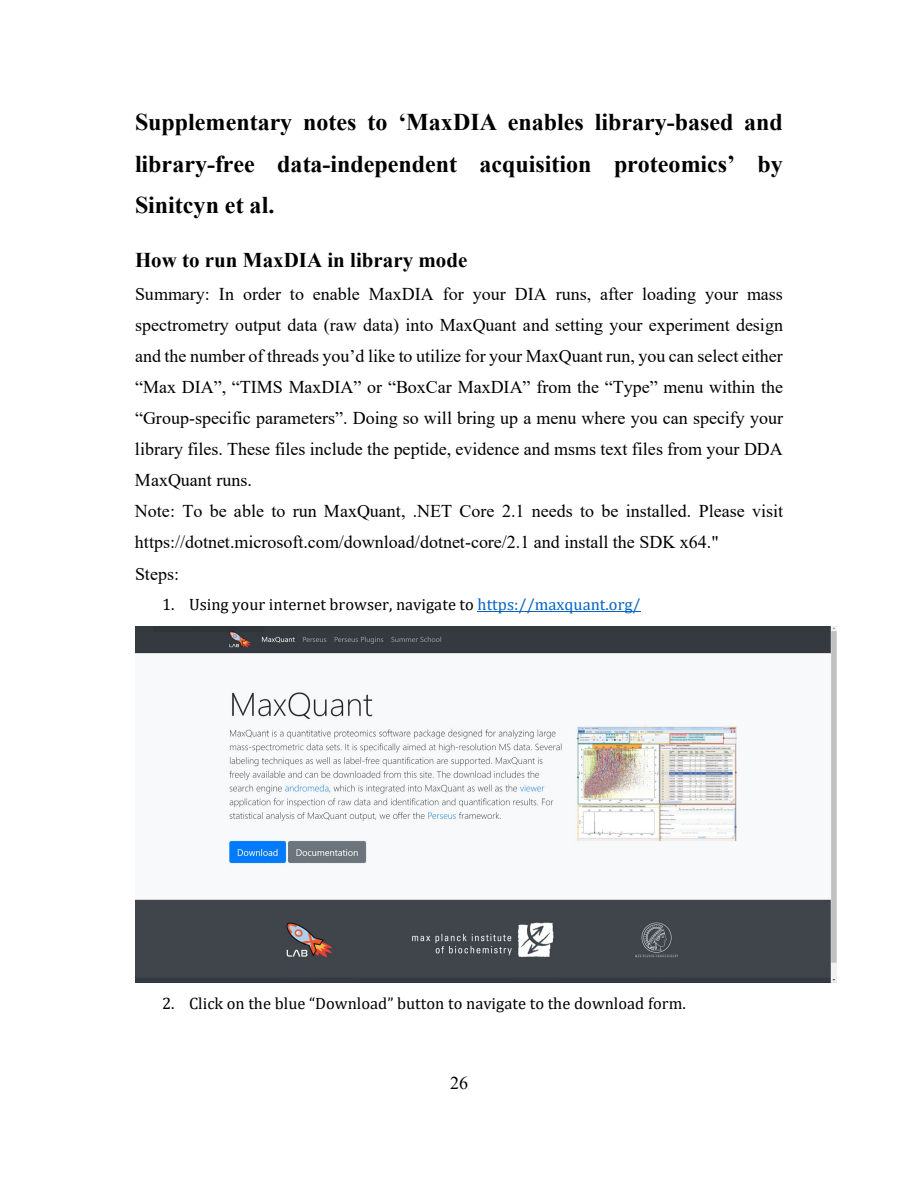
<style>
.page{position:relative;width:918px;height:1188px;background:#fff}
.page>*{position:absolute;margin:0;border:0;box-sizing:border-box;transform-origin:0 0}
.t1{font:700 24px/41.4px "Times New Roman";color:#000;text-align:justify}
.t2{font:700 21px "Times New Roman";color:#000}
.t3{font:18px/31px "Times New Roman";color:#000}
.t4{font:16.5px "Cambria";color:#000}
.s1{color:#0563c1}
</style>
<div class="page">
<hr style="left:478px;top:611px;width:163px;height:1px;background:#0563c1">
<img style="left:135px;top:627px;width:702px;height:356px">
<h1 class="t1" style="left:135px;top:101px;width:649px">Supplementary notes to ‘MaxDIA enables library-based and library-free data-independent acquisition proteomics’ by Sinitcyn et al.</h1>
<p class="t2" style="left:135px;top:245px;width:334px">How to run MaxDIA in library mode</p>
<p class="t3" style="left:135px;top:278px;width:650px">Summary: In order to enable MaxDIA for your DIA runs, after loading your mass spectrometry output data (raw data) into MaxQuant and setting your experiment design and the number of threads you’d like to utilize for your MaxQuant run, you can select either “Max DIA”, “TIMS MaxDIA” or “BoxCar MaxDIA” from the “Type” menu within the “Group-specific parameters”. Doing so will bring up a menu where you can specify your library files. These files include the peptide, evidence and msms text files from your DDA MaxQuant runs.<br>Note: To be able to run MaxQuant, .NET Core 2.1 needs to be installed. Please visit https://dotnet.microsoft.com/download/dotnet-core/2.1 and install the SDK x64."<br>Steps:</p>
<p class="t4" style="left:162px;top:594px;width:480px">1. Using your internet browser, navigate to <span class="s1">https://maxquant.org/</span></p>
<p class="t4" style="left:162px;top:993px;width:525px">2. Click on the blue “Download” button to navigate to the download form.</p>
<p class="t3" style="left:450px;top:1066px;width:19px">26</p>
</div>
